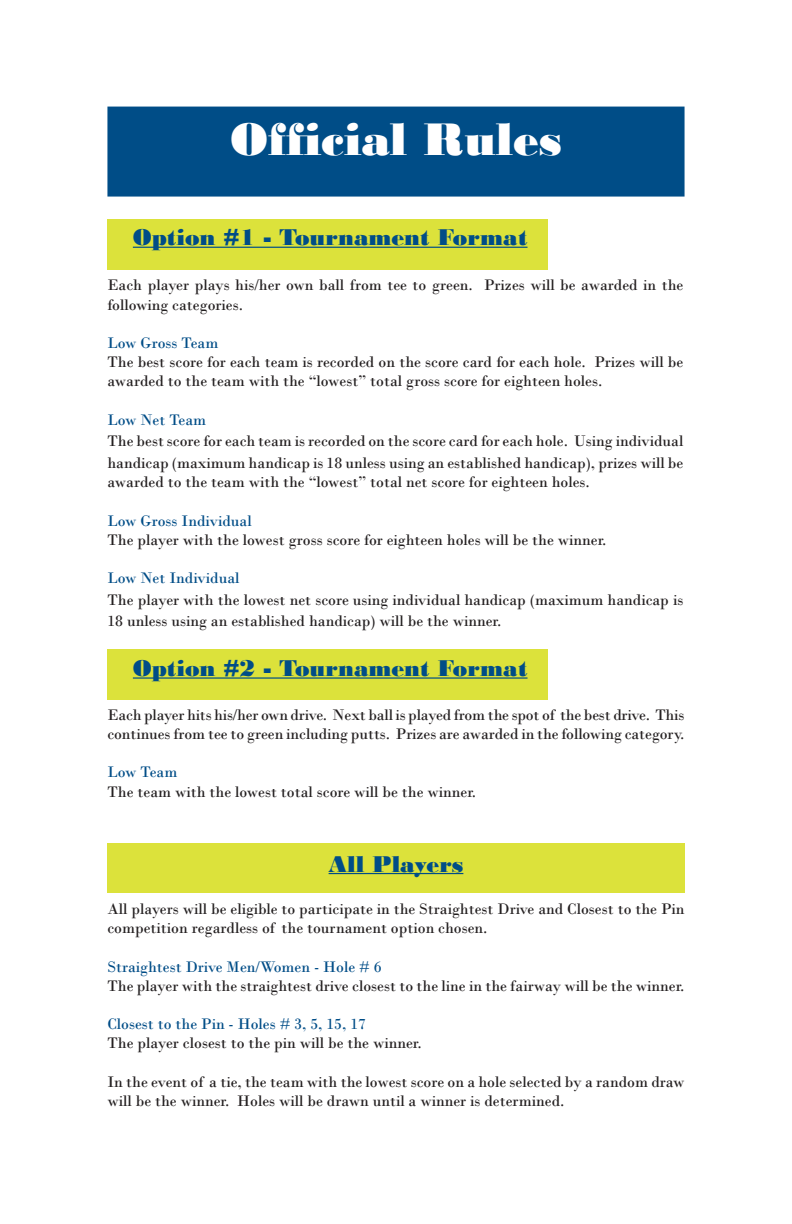
<style>
.page{position:relative;width:792px;height:1224px;background:#fff}
.page>*{position:absolute;margin:0;border:0;box-sizing:border-box;transform-origin:0 0}
.t1{font:48px "Bodoni MT Black";color:#fff}
.t2{font:24px "Bodoni MT Black";color:#004d87}
.t3{font:16px/19.2px "Bodoni";color:#231f20}
.t4{font:16px "Bodoni";color:#004d87}
</style>
<div class="page">
<div style="left:107px;top:843px;width:578px;height:50px;background:#dce23b"></div>
<div style="left:107px;top:650px;width:441px;height:50px;background:#dce23b"></div>
<div style="left:107px;top:107px;width:578px;height:90px;background:#004d87;border:2px solid #004d87"></div>
<div style="left:107px;top:219px;width:441px;height:50px;background:#dce23b"></div>
<hr style="left:133px;top:247px;width:395px;height:1px;background:#004d87">
<hr style="left:133px;top:677px;width:395px;height:2px;background:#004d87">
<hr style="left:329px;top:873px;width:134px;height:1px;background:#004d87">
<p class="t1" style="left:230px;top:111px;width:333px">Official Rules</p>
<p class="t2" style="left:133px;top:223px;width:396px">Option #1 - Tournament Format</p>
<p class="t3" style="left:107px;top:276px;width:578px">Each player plays his/her own ball from tee to green. Prizes will be awarded in the following categories.</p>
<p class="t4" style="left:107px;top:333px;width:113px">Low Gross Team</p>
<p class="t3" style="left:107px;top:353px;width:578px">The best score for each team is recorded on the score card for each hole. Prizes will be awarded to the team with the “lowest” total gross score for eighteen holes.</p>
<p class="t4" style="left:107px;top:410px;width:100px">Low Net Team</p>
<p class="t3" style="left:107px;top:431px;width:578px;line-height:21.6px">The best score for each team is recorded on the score card for each hole. Using individual handicap (maximum handicap is 18 unless using an established handicap), prizes will be</p>
<p class="t3" style="left:107px;top:473px;width:484px">awarded to the team with the “lowest” total net score for eighteen holes.</p>
<p class="t4" style="left:107px;top:511px;width:146px">Low Gross Individual</p>
<p class="t3" style="left:107px;top:530px;width:501px">The player with the lowest gross score for eighteen holes will be the winner.</p>
<p class="t4" style="left:107px;top:569px;width:134px">Low Net Individual</p>
<p class="t3" style="left:107px;top:589px;width:577px;line-height:21.6px">The player with the lowest net score using individual handicap (maximum handicap is<br>18 unless using an established handicap) will be the winner.</p>
<p class="t2" style="left:133px;top:654px;width:396px">Option #2 - Tournament Format</p>
<p class="t3" style="left:107px;top:705px;width:578px">Each player hits his/her own drive. Next ball is played from the spot of the best drive. This continues from tee to green including putts. Prizes are awarded in the following category.</p>
<p class="t4" style="left:107px;top:763px;width:71px">Low Team</p>
<p class="t3" style="left:107px;top:782px;width:370px">The team with the lowest total score will be the winner.</p>
<p class="t2" style="left:329px;top:850px;width:136px">All Players</p>
<p class="t3" style="left:107px;top:899px;width:579px">All players will be eligible to participate in the Straightest Drive and Closest to the Pin competition regardless of the tournament option chosen.</p>
<p class="t4" style="left:107px;top:957px;width:276px">Straightest Drive Men/Women - Hole # 6</p>
<p class="t3" style="left:107px;top:976px;width:579px">The player with the straightest drive closest to the line in the fairway will be the winner.</p>
<p class="t4" style="left:107px;top:1014px;width:260px">Closest to the Pin - Holes # 3, 5, 15, 17</p>
<p class="t3" style="left:107px;top:1034px;width:316px">The player closest to the pin will be the winner.</p>
<p class="t3" style="left:107px;top:1072px;width:579px">In the event of a tie, the team with the lowest score on a hole selected by a random draw will be the winner. Holes will be drawn until a winner is determined.</p>
</div>
